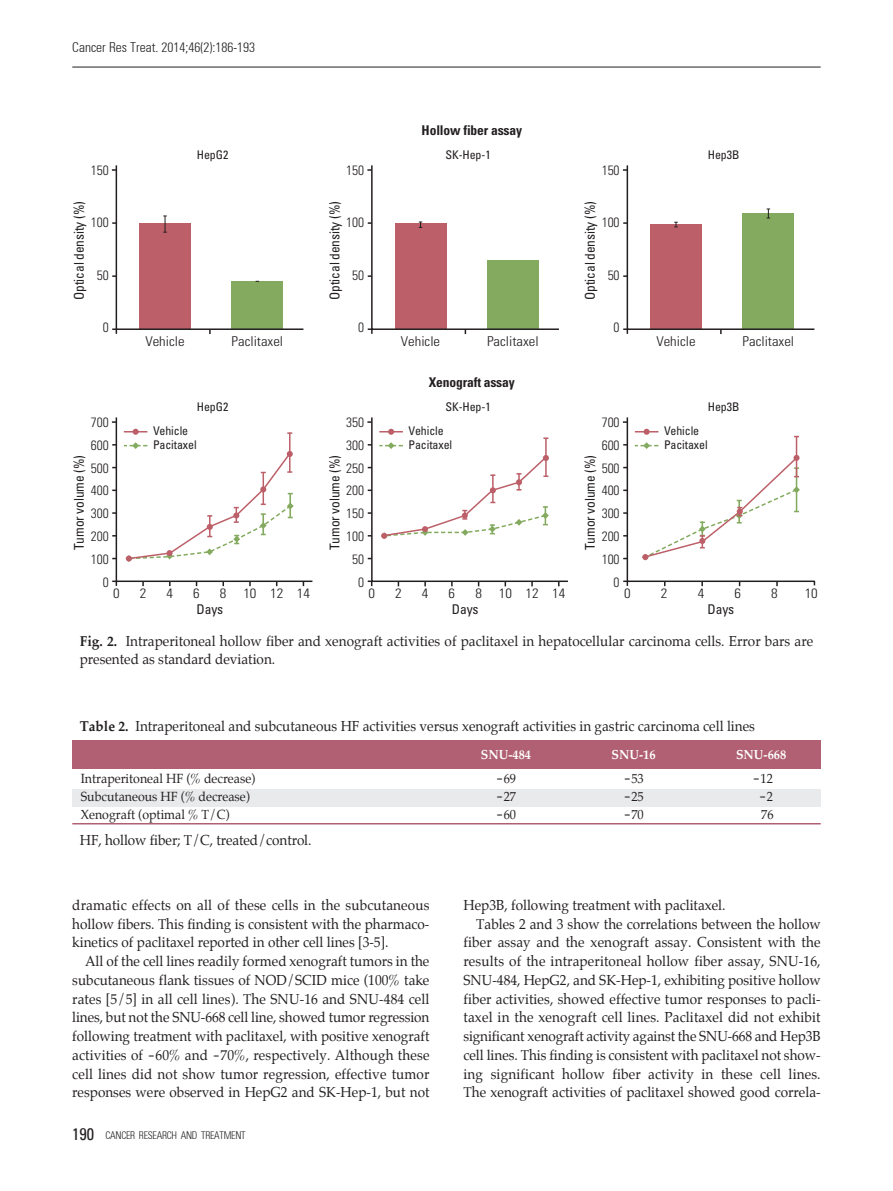
<style>
.page{position:relative;width:893px;height:1191px;background:#fff}
.page>*{position:absolute;margin:0;border:0;box-sizing:border-box;transform-origin:0 0}
.t1{font:14.25px/18.8px "Palatino";color:#231f20;text-align:justify;scale:.95 1}
.t2{font:300 condensed 13.5px/22.8px "Univers";color:#231f20;text-align:right}
.t3{font:condensed 13.5px "Univers";letter-spacing:-.01em;color:#231f20}
.t4{font:300 condensed 13.5px "Univers";color:#231f20;scale:1.09 1}
.t5{font:700 condensed 13.5px "Univers";letter-spacing:-.01em;color:#231f20}
.t6{font:13.05px "Palatino";color:#231f20;scale:.95 1}
.t7{font:700 13.05px "Palatino";color:#fff;scale:.95 1}
.t8{font:13.05px "Lucida Grande";color:#231f20;scale:.95 1}
.t9{font:condensed 12px/14.2px "Univers";letter-spacing:-.01em;color:#231f20}
.t10{font:300 condensed 10.5px "Univers";letter-spacing:-.025em;color:#231f20;scale:.95 1}
.s1{font-weight:700}
.s2{font-family:"Lucida Grande"}
.s3{font-family:"Palatino"}
.s4{font-family:"Lucida Grande";font-size:13.05px}
.s5{font-weight:400;font-size:16.5px}
</style>
<div class="page">
<hr style="left:72px;top:67px;width:749px;height:1px;background:#231f20">
<svg style="left:112px;top:165px;width:192px;height:169px"></svg>
<svg style="left:367px;top:165px;width:192px;height:169px"></svg>
<svg style="left:623px;top:165px;width:192px;height:169px"></svg>
<svg style="left:112px;top:417px;width:201px;height:169px"></svg>
<svg style="left:367px;top:417px;width:201px;height:169px"></svg>
<svg style="left:623px;top:417px;width:193px;height:169px"></svg>
<div style="left:72px;top:740px;width:749px;height:28px;background:#b06072"></div>
<div style="left:72px;top:789px;width:749px;height:17px;background:#e9eaeb"></div>
<hr style="left:72px;top:823px;width:749px;height:1px;background:#b06072">
<p class="t2" style="left:72px;top:35px;width:184px">Cancer Res Treat. 2014;46(2):186-193</p>
<p class="t5" style="left:422px;top:122px;width:102px">Hollow fiber assay</p>
<p class="t9" style="left:197px;top:147px;width:33px">HepG2</p>
<p class="t9" style="left:446px;top:147px;width:47px">SK-Hep-1</p>
<p class="t9" style="left:708px;top:147px;width:33px">Hep3B</p>
<p class="t2" style="left:91px;top:159px;width:19px">150</p>
<p class="t2" style="left:346px;top:159px;width:19px">150</p>
<p class="t2" style="left:602px;top:159px;width:19px">150</p>
<p class="t3" style="left:70px;top:300px;width:100px;rotate:-90deg">Optical density (%)</p>
<p class="t2" style="left:91px;top:211px;width:19px">100</p>
<p class="t2" style="left:97px;top:264px;width:13px">50</p>
<p class="t3" style="left:326px;top:300px;width:100px;rotate:-90deg">Optical density (%)</p>
<p class="t2" style="left:346px;top:211px;width:19px">100</p>
<p class="t2" style="left:352px;top:264px;width:13px">50</p>
<p class="t3" style="left:581px;top:300px;width:100px;rotate:-90deg">Optical density (%)</p>
<p class="t2" style="left:602px;top:211px;width:19px">100</p>
<p class="t2" style="left:608px;top:264px;width:13px">50</p>
<p class="t2" style="left:103px;top:316px;width:7px">0</p>
<p class="t2" style="left:358px;top:316px;width:7px">0</p>
<p class="t2" style="left:614px;top:316px;width:7px">0</p>
<p class="t4" style="left:145px;top:333px;width:38px">Vehicle</p>
<p class="t4" style="left:232px;top:333px;width:49px">Paclitaxel</p>
<p class="t4" style="left:401px;top:333px;width:38px">Vehicle</p>
<p class="t4" style="left:487px;top:333px;width:49px">Paclitaxel</p>
<p class="t4" style="left:656px;top:333px;width:38px">Vehicle</p>
<p class="t4" style="left:743px;top:333px;width:49px">Paclitaxel</p>
<p class="t5" style="left:429px;top:374px;width:87px">Xenograft assay</p>
<p class="t9" style="left:197px;top:399px;width:33px">HepG2</p>
<p class="t9" style="left:446px;top:399px;width:47px">SK-Hep-1</p>
<p class="t9" style="left:708px;top:399px;width:33px">Hep3B</p>
<p class="t2" style="left:91px;top:410px;width:19px">700<br>600<br>500<br>400<br>300<br>200<br>100<br>0</p>
<p class="t2" style="left:346px;top:410px;width:19px">350<br>300<br>250<br>200<br>150<br>100<br>50<br>0</p>
<p class="t2" style="left:602px;top:410px;width:19px">700<br>600<br>500<br>400<br>300<br>200<br>100<br>0</p>
<p class="t9" style="left:153px;top:423px;width:45px">Vehicle<br>Pacitaxel</p>
<p class="t9" style="left:408px;top:423px;width:45px">Vehicle<br>Pacitaxel</p>
<p class="t9" style="left:664px;top:423px;width:45px">Vehicle<br>Pacitaxel</p>
<p class="t3" style="left:70px;top:550px;width:97px;rotate:-90deg">Tumor volume (%)</p>
<p class="t3" style="left:326px;top:550px;width:97px;rotate:-90deg">Tumor volume (%)</p>
<p class="t3" style="left:581px;top:550px;width:97px;rotate:-90deg">Tumor volume (%)</p>
<p class="t4" style="left:624px;top:585px;width:8px">0</p>
<p class="t4" style="left:661px;top:585px;width:8px">2</p>
<p class="t4" style="left:698px;top:585px;width:8px">4</p>
<p class="t4" style="left:734px;top:585px;width:8px">6</p>
<p class="t4" style="left:771px;top:585px;width:8px">8</p>
<p class="t4" style="left:805px;top:585px;width:14px">10</p>
<p class="t3" style="left:708px;top:600px;width:28px">Days</p>
<p class="t1" style="left:80px;top:632px;width:773px"><span class="s1">Fig. 2.</span> Intraperitoneal hollow fiber and xenograft activities of paclitaxel in hepatocellular carcinoma cells. Error bars are presented as standard deviation.</p>
<p class="t4" style="left:113px;top:585px;width:8px">0</p>
<p class="t4" style="left:140px;top:585px;width:8px">2</p>
<p class="t4" style="left:167px;top:585px;width:8px">4</p>
<p class="t4" style="left:193px;top:585px;width:8px">6</p>
<p class="t4" style="left:220px;top:585px;width:8px">8</p>
<p class="t4" style="left:243px;top:585px;width:63px">10 12 14</p>
<p class="t4" style="left:368px;top:585px;width:8px">0</p>
<p class="t4" style="left:395px;top:585px;width:8px">2</p>
<p class="t4" style="left:422px;top:585px;width:8px">4</p>
<p class="t4" style="left:449px;top:585px;width:8px">6</p>
<p class="t4" style="left:475px;top:585px;width:8px">8</p>
<p class="t4" style="left:499px;top:585px;width:63px">10 12 14</p>
<p class="t3" style="left:452px;top:600px;width:28px">Days</p>
<p class="t3" style="left:197px;top:600px;width:28px">Days</p>
<p class="t1" style="left:80px;top:717px;width:712px"><span class="s1">Table 2.</span> Intraperitoneal and subcutaneous HF activities versus xenograft activities in gastric carcinoma cell lines</p>
<p class="t7" style="left:481px;top:748px;width:54px">SNU-484</p>
<p class="t7" style="left:612px;top:748px;width:48px">SNU-16</p>
<p class="t7" style="left:736px;top:748px;width:54px">SNU-668</p>
<p class="t6" style="left:81px;top:772px;width:185px">Intraperitoneal HF (% decrease)</p>
<p class="t6" style="left:496px;top:772px;width:23px"><span class="s2">‒</span>69</p>
<p class="t6" style="left:623px;top:772px;width:23px"><span class="s2">‒</span>53</p>
<p class="t6" style="left:753px;top:772px;width:23px"><span class="s2">‒</span>12</p>
<p class="t6" style="left:81px;top:790px;width:180px">Subcutaneous HF (% decrease)</p>
<p class="t6" style="left:496px;top:790px;width:23px"><span class="s2">‒</span>27</p>
<p class="t6" style="left:623px;top:790px;width:23px"><span class="s2">‒</span>25</p>
<p class="t8" style="left:759px;top:788px;width:16px">‒<span class="s3">2</span></p>
<p class="t6" style="left:81px;top:808px;width:158px">Xenograft (optimal % T/C)</p>
<p class="t6" style="left:496px;top:808px;width:23px"><span class="s2">‒</span>60</p>
<p class="t6" style="left:623px;top:808px;width:23px"><span class="s2">‒</span>70</p>
<p class="t6" style="left:761px;top:808px;width:15px">76</p>
<p class="t1" style="left:80px;top:831px;width:245px">HF, hollow fiber; T/C, treated/control.</p>
<p class="t1" style="left:72px;top:896px;width:377px">dramatic effects on all of these cells in the subcutaneous hollow fibers. This finding is consistent with the pharmaco&shy;kinetics of paclitaxel reported in other cell lines [3-5].</p>
<p class="t1" style="left:72px;top:952px;width:378px;text-indent:13px">All of the cell lines readily formed xenograft tumors in the subcutaneous flank tissues of NOD/SCID mice (100% take rates [5/5] in all cell lines). The SNU-16 and SNU-484 cell lines, but not the SNU-668 cell line, showed tumor regression following treatment with paclitaxel, with positive xenograft activities of <span class="s4">‒</span>60% and <span class="s4">‒</span>70%, respectively. Although these cell lines did not show tumor regression, effective tumor responses were observed in HepG2 and SK-Hep-1, but not</p>
<p class="t10" style="left:72px;top:1129px;width:184px"><span class="s5">190</span> CANCER RESEARCH AND TREATMENT</p>
<p class="t1" style="left:463px;top:896px;width:277px">Hep3B, following treatment with paclitaxel.</p>
<p class="t1" style="left:476px;top:915px;width:364px">Tables 2 and 3 show the correlations between the hollow</p>
<p class="t1" style="left:463px;top:934px;width:377px">fiber assay and the xenograft assay. Consistent with the</p>
<p class="t1" style="left:463px;top:952px;width:377px">results of the intraperitoneal hollow fiber assay, SNU-16,</p>
<p class="t1" style="left:463px;top:971px;width:377px">SNU-484, HepG2, and SK-Hep-1, exhibiting positive hollow</p>
<p class="t1" style="left:463px;top:990px;width:377px">fiber activities, showed effective tumor responses to pacli-</p>
<p class="t1" style="left:463px;top:1009px;width:377px">taxel in the xenograft cell lines. Paclitaxel did not exhibit</p>
<p class="t1" style="left:463px;top:1027px;width:377px">significant xenograft activity against the SNU-668 and Hep3B</p>
<p class="t1" style="left:463px;top:1046px;width:377px">cell lines. This finding is consistent with paclitaxel not show-</p>
<p class="t1" style="left:463px;top:1065px;width:377px">ing significant hollow fiber activity in these cell lines.</p>
<p class="t1" style="left:463px;top:1084px;width:377px">The xenograft activities of paclitaxel showed good correla-</p>
</div>
